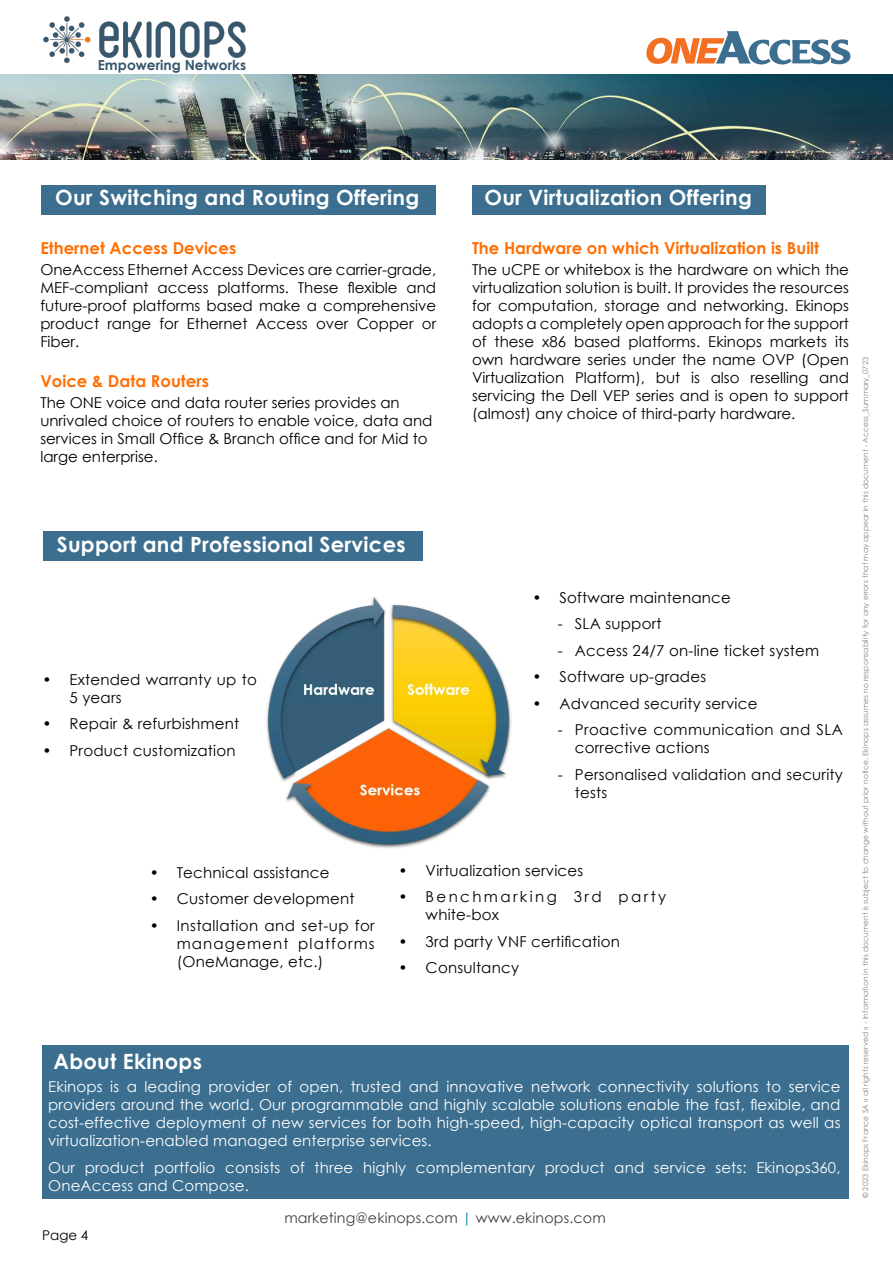
<style>
.page{position:relative;width:893px;height:1263px;background:#fff}
.page>*{position:absolute;margin:0;border:0;box-sizing:border-box;transform-origin:0 0}
.t1{font:700 21px "Century Gothic";letter-spacing:.015em;color:#fff}
.t2{font:700 16.5px "Century Gothic";color:#ff7007}
.t3{font:15px/18px "Century Gothic";letter-spacing:.015em;color:#000}
.t4{font:15px/18px "Century Gothic";letter-spacing:.01em;color:#fff;text-align:justify}
.t5{font:15px/18px "Century Gothic";letter-spacing:.16em;color:#000}
.t6{font:14.25px "Century Gothic";letter-spacing:.01em;color:#414042}
.t7{font:700 13.8px "Century Gothic";color:#37586e}
.t8{font:13.5px "Century Gothic";color:#000}
.t9{font:7.5px "Century Gothic";letter-spacing:.015em;color:#808285}
.s1{color:#0584b6}
</style>
<div class="page">
<img style="left:0;top:74px;width:893px;height:85px">
<img style="left:43px;top:16px;width:203px;height:47px">
<svg style="left:646px;top:31px;width:204px;height:33px"></svg>
<div style="left:43px;top:1045px;width:806px;height:153px;background:#3b6e8f"></div>
<div style="left:42px;top:185px;width:394px;height:29px;background:#3b6e8f"></div>
<div style="left:472px;top:185px;width:293px;height:29px;background:#3b6e8f"></div>
<div style="left:43px;top:531px;width:379px;height:30px;background:#3b6e8f"></div>
<img style="left:266px;top:597px;width:245px;height:251px">
<p class="t7" style="left:98px;top:54px;width:150px">Empowering Networks</p>
<h1 class="t1" style="left:55px;top:182px;width:366px">Our Switching and Routing Offering</h1>
<p class="t2" style="left:40px;top:235px;width:198px">Ethernet Access Devices</p>
<p class="t3" style="left:40px;top:260px;width:397px;text-align:justify">OneAccess Ethernet Access Devices are carrier-grade, MEF-compliant access platforms. These flexible and future-proof platforms based make a comprehensive product range for Ethernet Access over Copper or Fiber.</p>
<p class="t2" style="left:40px;top:369px;width:170px">Voice &amp; Data Routers</p>
<p class="t3" style="left:40px;top:394px;width:394px">The ONE voice and data router series provides an unrivaled choice of routers to enable voice, data and services in Small Office &amp; Branch office and for Mid to large enterprise.</p>
<h1 class="t1" style="left:57px;top:529px;width:350px">Support and Professional Services</h1>
<p class="t3" style="left:70px;top:670px;width:189px;text-indent:-27px">• Extended warranty up to<br>5 years</p>
<p class="t3" style="left:43px;top:714px;width:198px">• Repair &amp; refurbishment</p>
<p class="t3" style="left:43px;top:741px;width:195px">• Product customization</p>
<h1 class="t1" style="left:484px;top:182px;width:269px">Our Virtualization Offering</h1>
<p class="t2" style="left:472px;top:235px;width:349px">The Hardware on which Virtualization is Built</p>
<p class="t3" style="left:472px;top:260px;width:378px;text-align:justify">The uCPE or whitebox is the hardware on which the virtualization solution is built. It provides the resources for computation, storage and networking. Ekinops adopts a completely open approach for the support of these x86 based platforms. Ekinops markets its own hardware series under the name OVP (Open Virtualization Platform), but is also reselling and servicing the Dell VEP series and is open to support (almost) any choice of third-party hardware.</p>
<p class="t3" style="left:532px;top:588px;width:200px">• Software maintenance</p>
<p class="t3" style="left:558px;top:614px;width:105px">- SLA support</p>
<p class="t3" style="left:558px;top:641px;width:263px">- Access 24/7 on-line ticket system</p>
<p class="t3" style="left:532px;top:667px;width:175px">• Software up-grades</p>
<p class="t3" style="left:532px;top:694px;width:227px">• Advanced security service</p>
<p class="t3" style="left:575px;top:720px;width:269px;text-indent:-17px">- Proactive communication and SLA corrective actions</p>
<p class="t3" style="left:575px;top:765px;width:269px;text-indent:-17px">- Personalised validation and security tests</p>
<p class="t3" style="left:150px;top:863px;width:181px">• Technical assistance</p>
<p class="t3" style="left:150px;top:890px;width:206px">• Customer development</p>
<p class="t3" style="left:177px;top:916px;width:200px;text-align:justify;text-indent:-27px">• Installation and set-up for management platforms (OneManage, etc.)</p>
<p class="t3" style="left:399px;top:861px;width:186px">• Virtualization services</p>
<p class="t5" style="left:426px;top:887px;width:242px;text-indent:-27px">• Benchmarking 3rd party white-box</p>
<p class="t3" style="left:399px;top:932px;width:223px">• 3rd party VNF certification</p>
<p class="t3" style="left:399px;top:958px;width:122px">• Consultancy</p>
<h1 class="t1" style="left:54px;top:1046px;width:150px">About Ekinops</h1>
<p class="t4" style="left:48px;top:1078px;width:794px">Ekinops is a leading provider of open, trusted and innovative network connectivity solutions to service providers around the world. Our programmable and highly scalable solutions enable the fast, flexible, and cost-effective deployment of new services for both high-speed, high-capacity optical transport as well as virtualization-enabled managed enterprise services.</p>
<p class="t4" style="left:48px;top:1158px;width:794px">Our product portfolio consists of three highly complementary product and service sets: Ekinops360,<br>OneAccess and Compose.</p>
<p class="t8" style="left:42px;top:1225px;width:48px">Page 4</p>
<p class="t6" style="left:284px;top:1207px;width:323px">marketing@ekinops.com <span class="s1">|</span> www.ekinops.com</p>
<p class="t9" style="left:860px;top:1198px;width:843px;rotate:-90deg">© 2023 Ekinops France SA « all rights reserved » - Information in this document is subject to change without prior notice. Ekinops assumes no responsability for any errors that may appear in this document - Access_Summary_0723</p>
</div>
